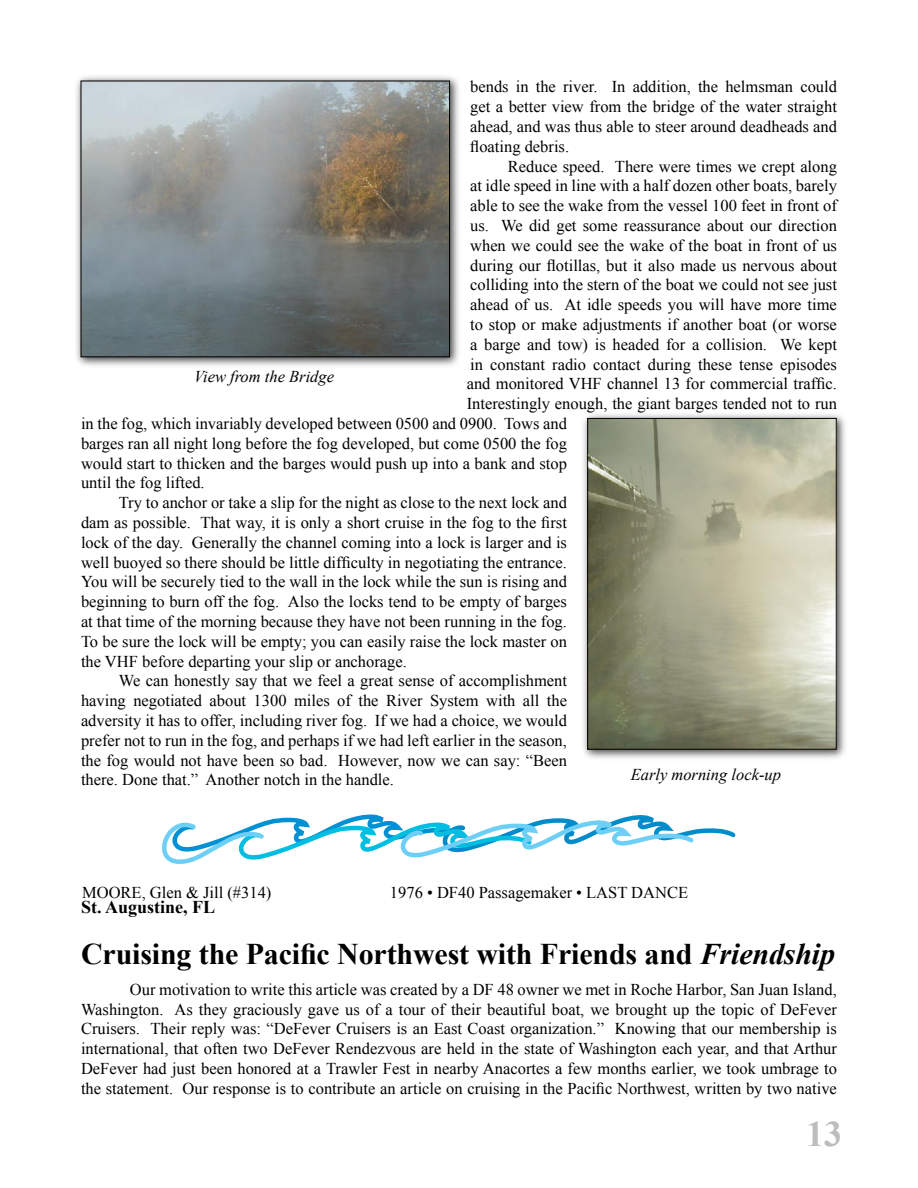
<style>
.page{position:relative;width:918px;height:1188px;background:#fff}
.page>*{position:absolute;margin:0;border:0;box-sizing:border-box;transform-origin:0 0}
.t1{font:700 36px "Times New Roman";color:#bcbdbf}
.t2{font:700 30px "Times New Roman";letter-spacing:-.005em;color:#000}
.t3{font:700 18px "Times New Roman";color:#000}
.t4{font:16.5px/19.8px "Times New Roman";color:#000;text-align:justify}
.t5{font:italic 16.5px "Times New Roman";color:#000}
.s1{font-style:italic}
</style>
<div class="page">
<div style="left:74px;top:74px;width:388px;height:295px;background:#000;opacity:.75"></div>
<img style="left:83px;top:83px;width:365px;height:272px">
<div style="left:81px;top:81px;width:369px;height:276px;border:1px solid #000"></div>
<div style="left:580px;top:411px;width:268px;height:350px;background:#000;opacity:.75"></div>
<img style="left:589px;top:420px;width:246px;height:328px">
<div style="left:587px;top:418px;width:250px;height:332px;border:1px solid #000"></div>
<svg style="left:162px;top:814px;width:573px;height:50px"></svg>
<p class="t4" style="left:470px;top:77px;width:368px">bends in the river. In addition, the helmsman could get a better view from the bridge of the water straight ahead, and was thus able to steer around deadheads and floating debris.</p>
<p class="t4" style="left:508px;top:156px;width:331px">Reduce speed. There were times we crept along</p>
<p class="t4" style="left:470px;top:176px;width:368px">at idle speed in line with a half dozen other boats, barely</p>
<p class="t4" style="left:470px;top:196px;width:368px">able to see the wake from the vessel 100 feet in front of</p>
<p class="t4" style="left:470px;top:215px;width:368px">us. We did get some reassurance about our direction</p>
<p class="t4" style="left:470px;top:235px;width:368px">when we could see the wake of the boat in front of us</p>
<p class="t4" style="left:470px;top:255px;width:368px">during our flotillas, but it also made us nervous about</p>
<p class="t4" style="left:470px;top:275px;width:368px">colliding into the stern of the boat we could not see just</p>
<p class="t4" style="left:470px;top:295px;width:368px">ahead of us. At idle speeds you will have more time</p>
<p class="t4" style="left:470px;top:314px;width:368px">to stop or make adjustments if another boat (or worse</p>
<p class="t4" style="left:470px;top:334px;width:368px">a barge and tow) is headed for a collision. We kept</p>
<p class="t4" style="left:470px;top:354px;width:368px">in constant radio contact during these tense episodes</p>
<p class="t4" style="left:467px;top:374px;width:372px">and monitored VHF channel 13 for commercial traffic.</p>
<p class="t4" style="left:467px;top:394px;width:372px">Interestingly enough, the giant barges tended not to run</p>
<p class="t4" style="left:81px;top:413px;width:488px">in the fog, which invariably developed between 0500 and 0900. Tows and</p>
<p class="t4" style="left:81px;top:433px;width:488px">barges ran all night long before the fog developed, but come 0500 the fog</p>
<p class="t4" style="left:81px;top:453px;width:488px">would start to thicken and the barges would push up into a bank and stop</p>
<p class="t4" style="left:81px;top:473px;width:125px">until the fog lifted.</p>
<p class="t4" style="left:119px;top:493px;width:450px">Try to anchor or take a slip for the night as close to the next lock and</p>
<p class="t4" style="left:81px;top:512px;width:487px">dam as possible. That way, it is only a short cruise in the fog to the first</p>
<p class="t4" style="left:81px;top:532px;width:488px">lock of the day. Generally the channel coming into a lock is larger and is</p>
<p class="t4" style="left:81px;top:552px;width:488px">well buoyed so there should be little difficulty in negotiating the entrance.</p>
<p class="t4" style="left:81px;top:572px;width:488px">You will be securely tied to the wall in the lock while the sun is rising and</p>
<p class="t4" style="left:81px;top:592px;width:488px">beginning to burn off the fog. Also the locks tend to be empty of barges</p>
<p class="t4" style="left:81px;top:611px;width:487px">at that time of the morning because they have not been running in the fog.</p>
<p class="t4" style="left:81px;top:631px;width:488px">To be sure the lock will be empty; you can easily raise the lock master on</p>
<p class="t4" style="left:81px;top:651px;width:327px">the VHF before departing your slip or anchorage.</p>
<p class="t4" style="left:119px;top:671px;width:450px">We can honestly say that we feel a great sense of accomplishment</p>
<p class="t4" style="left:81px;top:691px;width:488px">having negotiated about 1300 miles of the River System with all the</p>
<p class="t4" style="left:81px;top:710px;width:488px">adversity it has to offer, including river fog. If we had a choice, we would</p>
<p class="t4" style="left:81px;top:730px;width:488px">prefer not to run in the fog, and perhaps if we had left earlier in the season,</p>
<p class="t4" style="left:81px;top:750px;width:488px">the fog would not have been so bad. However, now we can say: “Been</p>
<p class="t4" style="left:81px;top:770px;width:314px">there. Done that.” Another notch in the handle.</p>
<p class="t5" style="left:194px;top:365px;width:141px">View from the Bridge</p>
<p class="t5" style="left:631px;top:763px;width:152px">Early morning lock-up</p>
<p class="t4" style="left:82px;top:882px;width:14px">MOO</p>
<p class="t4" style="left:121px;top:882px;width:152px">RE, Glen &amp; Jill (#314)</p>
<p class="t4" style="left:390px;top:882px;width:299px">1976 • DF40 Passagemaker • LAST DANCE</p>
<p class="t3" style="left:81px;top:895px;width:136px">St. Augustine, FL</p>
<h2 class="t2" style="left:81px;top:933px;width:756px">Cruising the Pacific Northwest with Friends and <span class="s1">Friendship</span></h2>
<p class="t4" style="left:81px;top:979px;width:758px;text-indent:49px">Our motivation to write this article was created by a DF 48 owner we met in Roche Harbor, San Juan Island, Washington. As they graciously gave us of a tour of their beautiful boat, we brought up the topic of DeFever Cruisers. Their reply was: “DeFever Cruisers is an East Coast organization.” Knowing that our membership is international, that often two DeFever Rendezvous are held in the state of Washington each year, and that Arthur DeFever had just been honored at a Trawler Fest in nearby Anacortes a few months earlier, we took umbrage to the statement. Our response is to contribute an article on cruising in the Pacific Northwest, written by two native</p>
<h1 class="t1" style="left:806px;top:1109px;width:37px">13</h1>
</div>
